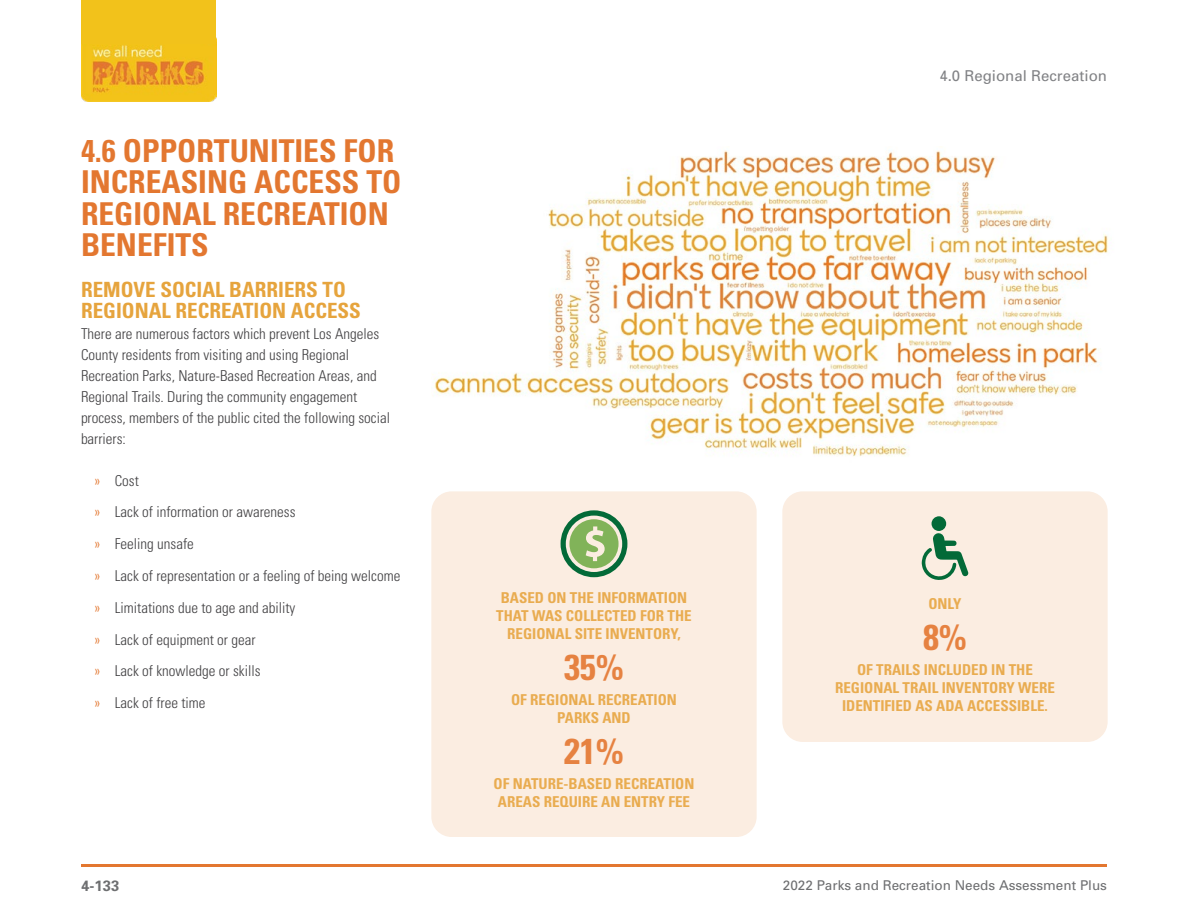
<style>
.page{position:relative;width:1188px;height:918px;background:#fff}
.page>*{position:absolute;margin:0;border:0;box-sizing:border-box;transform-origin:0 0}
.t1{font:700 condensed 36px "Univers";color:#e68241}
.t2{font:700 condensed 31.5px/31.5px "Univers";color:#e37730}
.t3{font:700 condensed 21px/21px "Univers";color:#e6a43d}
.t4{font:300 condensed 15px/31.8px "Univers";color:#414042}
.t5{font:700 condensed 15px/18px "Univers";color:#e9ac50;text-align:center}
.t6{font:15px "Univers";color:#818285}
.t7{font:700 15px "Univers";color:#6e6f71}
.t8{font:13.5px "Univers";color:#6e6f71}
.s1{color:#e37730}
</style>
<div class="page">
<img style="left:81px;top:44px;width:135px;height:57px">
<div style="left:81px;top:0;width:135px;height:44px;background:#f2c21b"></div>
<hr style="left:81px;top:864px;width:1026px;height:3px;background:#e37730">
<div style="left:431px;top:491px;width:326px;height:346px;background:#fbede1;border-radius:20px"></div>
<div style="left:782px;top:491px;width:326px;height:251px;background:#fbede1;border-radius:20px"></div>
<svg style="left:561px;top:510px;width:66px;height:67px"></svg>
<svg style="left:922px;top:533px;width:47px;height:47px"></svg>
<div style="left:932px;top:516px;width:14px;height:15px;background:#036a38;border-radius:50%"></div>
<img style="left:432px;top:150px;width:676px;height:307px">
<h2 class="t2" style="left:81px;top:134px;width:322px">4.6 OPPORTUNITIES FOR<br>INCREASING ACCESS TO<br>REGIONAL RECREATION<br>BENEFITS</h2>
<h3 class="t3" style="left:81px;top:279px;width:281px">REMOVE SOCIAL BARRIERS TO<br>REGIONAL RECREATION ACCESS</h3>
<p class="t4" style="left:81px;top:323px;width:311px;line-height:21px">There are numerous factors which prevent Los Angeles County residents from visiting and using Regional Recreation Parks, Nature-Based Recreation Areas, and Regional Trails. During the community engagement process, members of the public cited the following social barriers:</p>
<p class="t4" style="left:94px;top:464px;width:307px"><span class="s1">»</span> Cost<br><span class="s1">»</span> Lack of information or awareness<br><span class="s1">»</span> Feeling unsafe<br><span class="s1">»</span> Lack of representation or a feeling of being welcome <span class="s1">»</span> Limitations due to age and ability<br><span class="s1">»</span> Lack of equipment or gear<br><span class="s1">»</span> Lack of knowledge or skills<br><span class="s1">»</span> Lack of free time</p>
<p class="t5" style="left:496px;top:588px;width:197px">BASED ON THE INFORMATION<br>THAT WAS COLLECTED FOR THE<br>REGIONAL SITE INVENTORY,</p>
<h1 class="t1" style="left:564px;top:645px;width:61px">35%</h1>
<p class="t5" style="left:511px;top:690px;width:167px">OF REGIONAL RECREATION<br>PARKS AND</p>
<h1 class="t1" style="left:564px;top:729px;width:61px">21%</h1>
<p class="t5" style="left:494px;top:774px;width:202px;text-align:left">OF NATURE-BASED RECREATION<br>AREAS REQUIRE AN ENTRY FEE</p>
<p class="t6" style="left:939px;top:66px;width:169px">4.0 Regional Recreation</p>
<p class="t5" style="left:928px;top:594px;width:35px">ONLY</p>
<h1 class="t1" style="left:923px;top:615px;width:45px">8%</h1>
<p class="t5" style="left:835px;top:660px;width:221px">OF TRAILS INCLUDED IN THE<br>REGIONAL TRAIL INVENTORY WERE<br>IDENTIFIED AS ADA ACCESSIBLE.</p>
<p class="t7" style="left:81px;top:876px;width:40px">4-133</p>
<p class="t8" style="left:783px;top:877px;width:326px">2022 Parks and Recreation Needs Assessment Plus</p>
</div>
